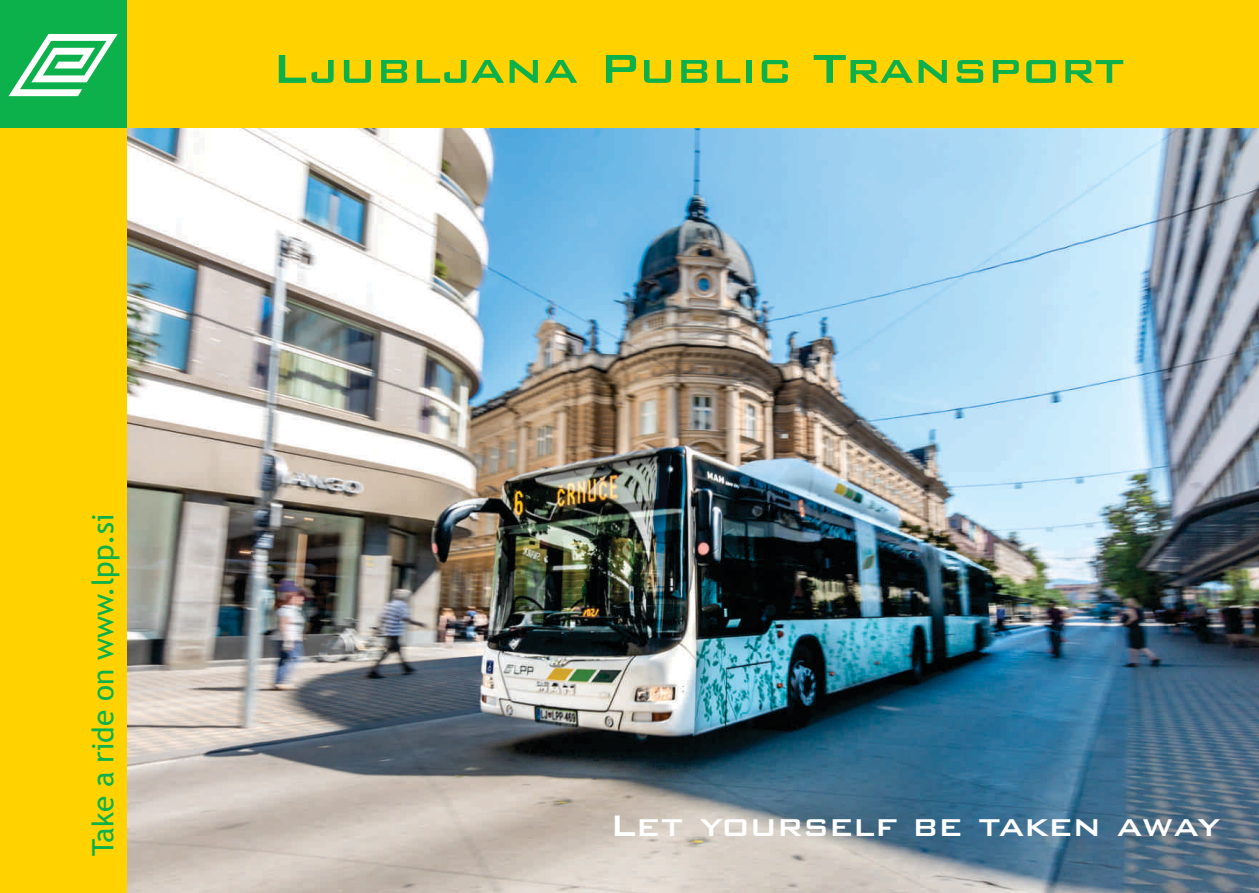
<style>
.page{position:relative;width:1259px;height:893px;background:#fff}
.page>*{position:absolute;margin:0;border:0;box-sizing:border-box;transform-origin:0 0}
.t1{font:500 54px "Bank Gothic BT";color:#0cb14b}
.t2{font:500 39.6px "Bank Gothic BT";color:#fff}
.t3{font:29.7px "Trebuchet MS";color:#0cb14b}
</style>
<div class="page">
<img style="left:127px;top:127px;width:1132px;height:766px">
<div style="left:0;top:0;width:127px;height:893px;background:#ffd200"></div>
<div style="left:101px;top:0;width:1158px;height:127px;background:#ffd200"></div>
<div style="left:0;top:0;width:127px;height:127px;background:#0cb14b"></div>
<svg style="left:9px;top:34px;width:109px;height:62px"></svg>
<p class="t1" style="left:272px;top:42px;width:855px">Ljubljana Public Transport</p>
<p class="t3" style="left:92px;top:856px;width:345px;rotate:-90deg">Take a ride on www.lpp.si</p>
<p class="t2" style="left:610px;top:806px;width:612px">Let yourself be taken away</p>
</div>
